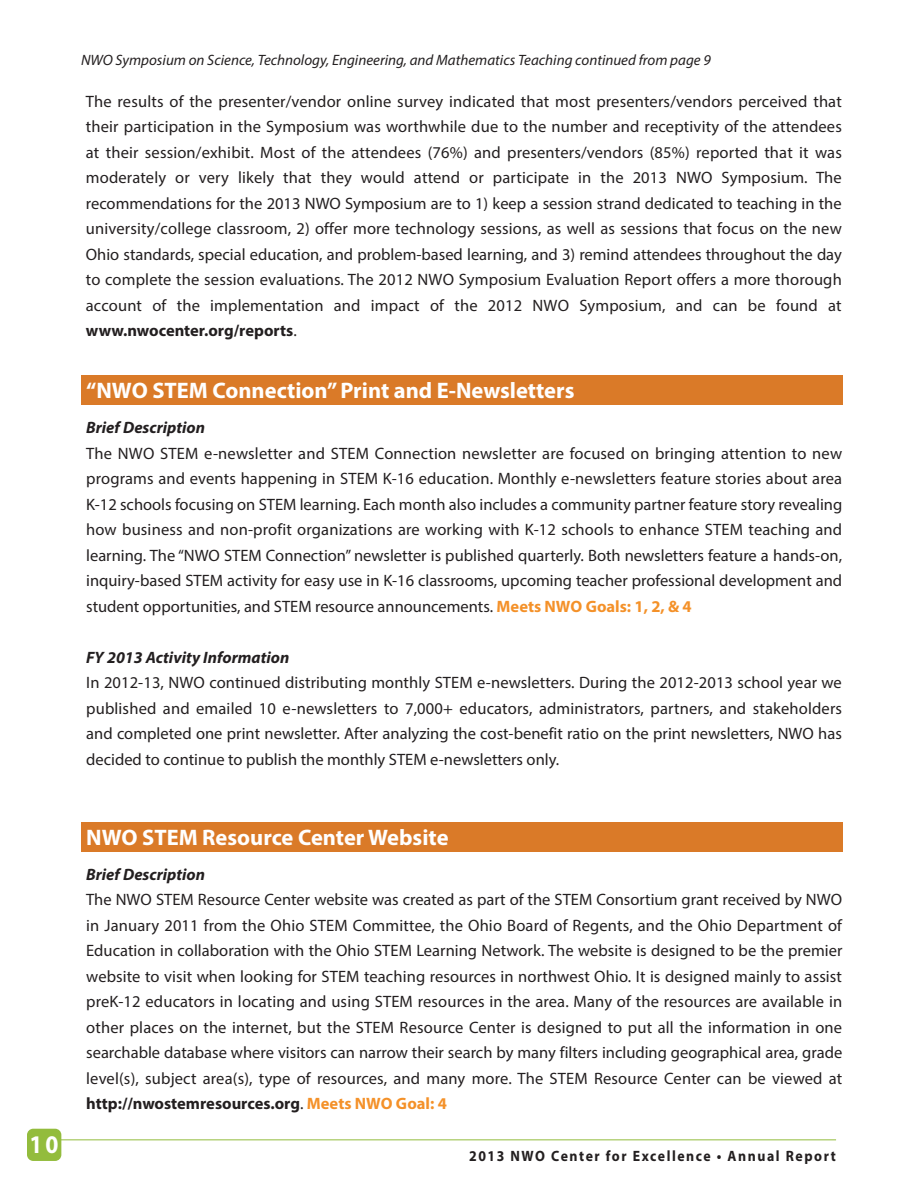
<style>
.page{position:relative;width:918px;height:1188px;background:#fff}
.page>*{position:absolute;margin:0;border:0;box-sizing:border-box;transform-origin:0 0}
.t1{font:700 25.5px "Myriad Pro";color:#fff;scale:.92 1}
.t2{font:700 22.5px "Myriad Pro";color:#fff}
.t3{font:16.5px/25.5px "Myriad Pro";color:#231f20;text-align:justify}
.t4{font:italic 700 16.5px "Myriad Pro";color:#231f20}
.t5{font:italic 15px "Myriad Pro";color:#231f20}
.t6{font:700 15px "Myriad Pro";letter-spacing:.115em;color:#231f20;scale:.92 1}
.s1{font-weight:700}
.s2{font-weight:700;color:#f49129}
</style>
<div class="page">
<hr style="left:55px;top:1139px;width:781px;height:1px;background:#93bc3d">
<div style="left:27px;top:1129px;width:34px;height:32px;background:#93bc3d;border-radius:6px"></div>
<div style="left:81px;top:375px;width:761px;height:30px;background:#da7a28"></div>
<div style="left:81px;top:822px;width:761px;height:29px;background:#da7a28"></div>
<p class="t5" style="left:81px;top:55px;width:631px">NWO Symposium on Science, Technology, Engineering, and Mathematics Teaching continued from page 9</p>
<p class="t3" style="left:86px;top:90px;width:758px">The results of the presenter/vendor online survey indicated that most presenters/vendors perceived that their participation in the Symposium was worthwhile due to the number and receptivity of the attendees at their session/exhibit. Most of the attendees (76%) and presenters/vendors (85%) reported that it was moderately or very likely that they would attend or participate in the 2013 NWO Symposium. The recommendations for the 2013 NWO Symposium are to 1) keep a session strand dedicated to teaching in the university/college classroom, 2) offer more technology sessions, as well as sessions that focus on the new Ohio standards, special education, and problem-based learning, and 3) remind attendees throughout the day to complete the session evaluations. The 2012 NWO Symposium Evaluation Report offers a more thorough account of the implementation and impact of the 2012 NWO Symposium, and can be found at <span class="s1">www.nwocenter.org/reports</span>.</p>
<h2 class="t2" style="left:86px;top:382px;width:490px">“NWO STEM Connection” Print and E-Newsletters</h2>
<p class="t4" style="left:86px;top:421px;width:120px">Brief Description</p>
<p class="t3" style="left:86px;top:442px;width:758px">The NWO STEM e-newsletter and STEM Connection newsletter are focused on bringing attention to new programs and events happening in STEM K-16 education. Monthly e-newsletters feature stories about area K-12 schools focusing on STEM learning. Each month also includes a community partner feature story revealing how business and non-profit organizations are working with K-12 schools to enhance STEM teaching and learning. The “NWO STEM Connection” newsletter is published quarterly. Both newsletters feature a hands-on, inquiry-based STEM activity for easy use in K-16 classrooms, upcoming teacher professional development and student opportunities, and STEM resource announcements. <span class="s2">Meets NWO Goals: 1, 2, &amp; 4</span></p>
<p class="t4" style="left:86px;top:651px;width:205px">FY 2013 Activity Information</p>
<p class="t3" style="left:86px;top:671px;width:757px">In 2012-13, NWO continued distributing monthly STEM e-newsletters. During the 2012-2013 school year we published and emailed 10 e-newsletters to 7,000+ educators, administrators, partners, and stakeholders and completed one print newsletter. After analyzing the cost-benefit ratio on the print newsletters, NWO has decided to continue to publish the monthly STEM e-newsletters only.</p>
<h1 class="t1" style="left:30px;top:1135px;width:33px">10</h1>
<h2 class="t2" style="left:86px;top:829px;width:364px">NWO STEM Resource Center Website</h2>
<p class="t4" style="left:86px;top:868px;width:120px">Brief Description</p>
<p class="t3" style="left:86px;top:888px;width:758px">The NWO STEM Resource Center website was created as part of the STEM Consortium grant received by NWO in January 2011 from the Ohio STEM Committee, the Ohio Board of Regents, and the Ohio Department of Education in collaboration with the Ohio STEM Learning Network. The website is designed to be the premier website to visit when looking for STEM teaching resources in northwest Ohio. It is designed mainly to assist preK-12 educators in locating and using STEM resources in the area. Many of the resources are available in other places on the internet, but the STEM Resource Center is designed to put all the information in one searchable database where visitors can narrow their search by many filters including geographical area, grade level(s), subject area(s), type of resources, and many more. The STEM Resource Center can be viewed at <span class="s1">http://nwostemresources.org</span>. <span class="s2">Meets NWO Goal: 4</span></p>
<p class="t6" style="left:469px;top:1150px;width:400px">2013 NWO Center for Excellence • Annual Report</p>
</div>
